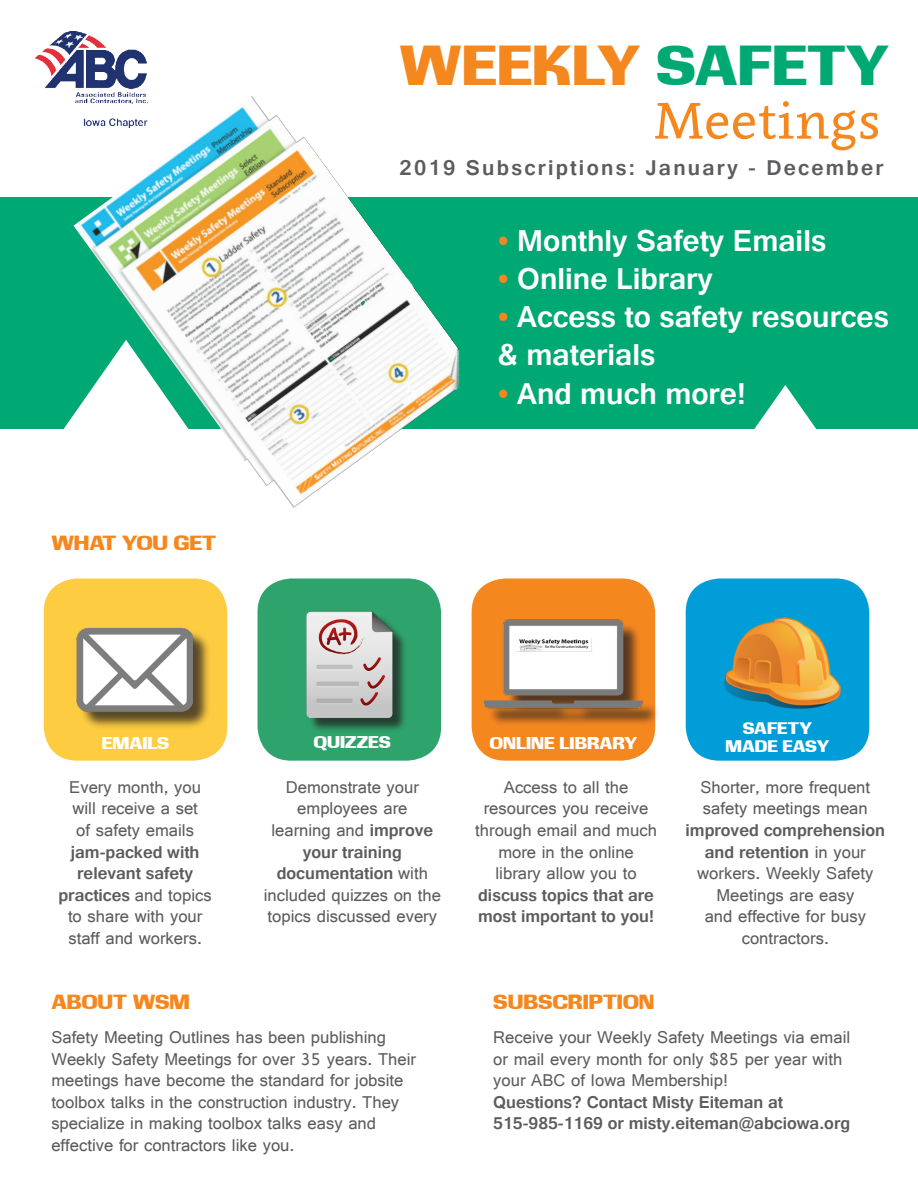
<style>
.page{position:relative;width:918px;height:1188px;background:#fff}
.page>*{position:absolute;margin:0;border:0;box-sizing:border-box;transform-origin:0 0}
.t1{font:51px "Clavo";color:#f5871f}
.t2{font:49.5px "Kasse Ultra FLF";color:#f5871f}
.t3{font:700 31.8px "Gautami";color:#fff}
.t4{font:700 22.5px "Gautami";letter-spacing:.1em;color:#5c5c5f}
.t5{font:18px/21.6px "Gautami";color:#5c5c5f;text-align:center}
.t6{font:700 18px "Gautami";color:#5c5c5f}
.t7{font:18px "Kasse Ultra FLF";color:#f5871f}
.t8{font:15px "Kasse Ultra FLF";color:#fff}
.t9{font:14.7px "Kasse Ultra FLF";color:#fff}
.s1{color:#00a873}
.s2{color:#f5871f}
.s3{font-weight:700}
</style>
<div class="page">
<div style="left:0;top:197px;width:918px;height:231px;background:#00a873"></div>
<img style="left:35px;top:31px;width:112px;height:57px">
<svg style="left:63px;top:415px;width:10px;height:14px"></svg>
<img style="left:73px;top:85px;width:417px;height:423px">
<svg style="left:754px;top:385px;width:63px;height:44px"></svg>
<div style="left:44px;top:578px;width:183px;height:183px;background:#fecc41;border-radius:34px"></div>
<div style="left:258px;top:578px;width:183px;height:183px;background:#2ea46c;border-radius:34px"></div>
<div style="left:472px;top:578px;width:183px;height:183px;background:#f5871f;border-radius:34px"></div>
<div style="left:686px;top:578px;width:183px;height:183px;background:#009dd9;border-radius:34px"></div>
<div style="left:79px;top:630px;width:132px;height:100px;background:#231f20;opacity:.75"></div>
<img style="left:76px;top:627px;width:127px;height:103px">
<div style="left:308px;top:614px;width:99px;height:118px;background:#231f20;opacity:.75"></div>
<img style="left:306px;top:611px;width:96px;height:106px">
<div style="left:487px;top:622px;width:173px;height:105px;background:#231f20;opacity:.75"></div>
<img style="left:485px;top:619px;width:157px;height:99px">
<img style="left:724px;top:617px;width:117px;height:92px">
<p class="t2" style="left:400px;top:31px;width:491px">WEEKLY <span class="s1">SAFETY</span></p>
<p class="t1" style="left:654px;top:85px;width:229px">Meetings</p>
<p class="t4" style="left:400px;top:154px;width:485px">2019 Subscriptions: January - December</p>
<p class="t7" style="left:51px;top:531px;width:166px">WHAT YOU GET</p>
<p class="t3" style="left:498px;top:221px;width:330px"><span class="s2">•</span> Monthly Safety Emails</p>
<p class="t3" style="left:498px;top:260px;width:217px"><span class="s2">•</span> Online Library</p>
<p class="t3" style="left:498px;top:298px;width:393px"><span class="s2">•</span> Access to safety resources</p>
<p class="t3" style="left:498px;top:336px;width:159px">&amp; materials</p>
<p class="t3" style="left:498px;top:374px;width:249px"><span class="s2">•</span> And much more!</p>
<p class="t8" style="left:102px;top:733px;width:69px">EMAILS</p>
<p class="t8" style="left:314px;top:732px;width:79px">QUIZZES</p>
<p class="t8" style="left:490px;top:733px;width:149px">ONLINE LIBRARY</p>
<p class="t9" style="left:743px;top:718px;width:71px">SAFETY</p>
<p class="t9" style="left:726px;top:736px;width:105px">MADE EASY</p>
<p class="t5" style="left:59px;top:776px;width:155px">Every month, you will receive a set<br>of safety emails <span class="s3">jam-packed with relevant safety practices</span> and topics to share with your staff and workers.</p>
<p class="t5" style="left:264px;top:776px;width:179px">Demonstrate your employees are<br>learning and <span class="s3">improve your training documentation</span> with included quizzes on the topics discussed every</p>
<p class="t5" style="left:475px;top:776px;width:183px">Access to all the resources you receive through email and much more in the online library allow you to <span class="s3">discuss topics that are most important to you!</span></p>
<p class="t5" style="left:686px;top:776px;width:201px">Shorter, more frequent safety meetings mean <span class="s3">improved comprehension and retention</span> in your workers. Weekly Safety<br>Meetings are easy<br>and effective for busy contractors.</p>
<p class="t7" style="left:51px;top:989px;width:140px">ABOUT WSM</p>
<p class="t7" style="left:493px;top:989px;width:163px">SUBSCRIPTION</p>
<p class="t5" style="left:51px;top:1026px;width:366px;text-align:left">Safety Meeting Outlines has been publishing Weekly Safety Meetings for over 35 years. Their meetings have become the standard for jobsite toolbox talks in the construction industry. They specialize in making toolbox talks easy and effective for contractors like you.</p>
<p class="t5" style="left:493px;top:1026px;width:358px;text-align:left">Receive your Weekly Safety Meetings via email or mail every month for only $85 per year with your ABC of Iowa Membership!</p>
<p class="t6" style="left:493px;top:1091px;width:291px">Questions? Contact Misty Eiteman at</p>
<p class="t6" style="left:493px;top:1113px;width:358px">515-985-1169 or misty.eiteman@abciowa.org</p>
</div>
